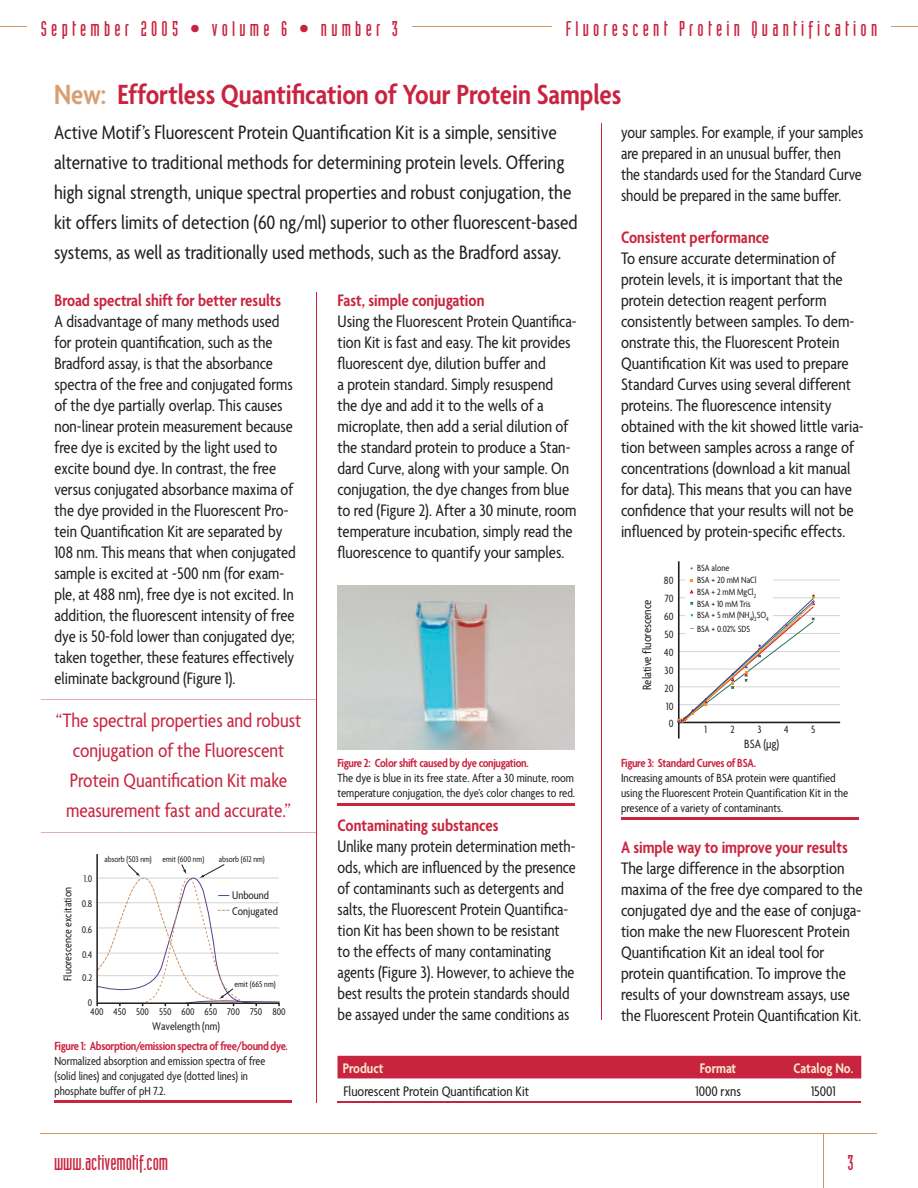
<style>
.page{position:relative;width:918px;height:1188px;background:#fff}
.page>*{position:absolute;margin:0;border:0;box-sizing:border-box;transform-origin:0 0}
.t1{font:600 condensed 30px "Agenda";color:#c9243f}
.t2{font:condensed 21px/30px "Agenda";color:#231f20}
.t3{font:condensed 21px/30px "Agenda";color:#c9243f;text-align:center}
.t4{font:21px "Industria Solid";letter-spacing:.2em;color:#c9243f}
.t5{font:21px "Industria Solid";color:#c9243f}
.t6{font:condensed 18px/21px "Agenda";color:#231f20}
.t7{font:condensed 18px/21px "Agenda";color:#231f20;scale:.96 1}
.t8{font:600 condensed 18px "Agenda";color:#c9243f}
.t9{font:condensed 15px "Agenda";color:#231f20}
.t10{font:600 condensed 15px "Agenda";color:#f7ecd0}
.t11{font:condensed 13.05px "Agenda";color:#231f20}
.t12{font:condensed 12.75px/15px "Agenda";color:#231f20}
.t13{font:600 condensed 12.75px "Agenda";letter-spacing:-.025em;color:#c9243f}
.t14{font:condensed 12.75px/15px "Agenda";color:#231f20;scale:.96 1}
.t15{font:condensed 12px/15.3px "Agenda";color:#231f20}
.t16{font:condensed 11.4px/18px "Agenda";color:#231f20;text-align:justify}
.t17{font:condensed 10.5px "Agenda";color:#231f20}
.t18{font:condensed 9.75px "Agenda";color:#231f20}
.t19{font:condensed 9px "Agenda";color:#231f20}
.s1{color:#d8a072}
</style>
<div class="page">
<hr style="left:0;top:26px;width:918px;height:1px;background:#ce9561">
<div style="left:27px;top:0;width:385px;height:54px;background:#fff"></div>
<hr style="left:40px;top:1134px;width:838px;height:1px;background:#ce9561">
<hr style="left:823px;top:1134px;width:1px;height:54px;background:#ce9561">
<hr style="left:602px;top:124px;width:1px;height:896px;background:#c9243f">
<svg style="left:96px;top:854px;width:184px;height:153px"></svg>
<hr style="left:54px;top:1100px;width:238px;height:3px;background:#c9243f">
<svg style="left:677px;top:562px;width:164px;height:176px"></svg>
<hr style="left:679px;top:580px;width:161px;height:1px;background:#d1d3d4">
<hr style="left:679px;top:598px;width:161px;height:1px;background:#d1d3d4">
<hr style="left:679px;top:615px;width:161px;height:1px;background:#d1d3d4">
<hr style="left:679px;top:633px;width:161px;height:1px;background:#d1d3d4">
<hr style="left:679px;top:651px;width:161px;height:1px;background:#d1d3d4">
<hr style="left:679px;top:669px;width:161px;height:1px;background:#d1d3d4">
<hr style="left:679px;top:704px;width:161px;height:1px;background:#d1d3d4">
<hr style="left:679px;top:687px;width:161px;height:1px;background:#d1d3d4">
<hr style="left:678px;top:561px;width:2px;height:178px;background:#231f20">
<hr style="left:679px;top:722px;width:161px;height:1px;background:#231f20">
<div style="left:685px;top:561px;width:88px;height:77px;background:#fff"></div>
<svg style="left:677px;top:590px;width:139px;height:133px"></svg>
<hr style="left:621px;top:817px;width:238px;height:3px;background:#c9243f">
<svg style="left:338px;top:749px;width:237px;height:1px"></svg>
<img style="left:338px;top:585px;width:237px;height:164px">
<hr style="left:338px;top:803px;width:237px;height:3px;background:#c9243f">
<hr style="left:316px;top:292px;width:1px;height:810px;background:#c9243f">
<div style="left:552px;top:0;width:339px;height:54px;background:#fff"></div>
<svg style="left:41px;top:699px;width:275px;height:1px"></svg>
<div style="left:338px;top:1056px;width:523px;height:22px;background:#c9243f"></div>
<hr style="left:338px;top:1101px;width:523px;height:2px;background:#c9243f">
<p class="t4" style="left:41px;top:21px;width:359px">September 2005 • volume 6 • number 3</p>
<p class="t4" style="left:566px;top:21px;width:313px">Fluorescent Protein Quantification</p>
<h1 class="t1" style="left:54px;top:82px;width:569px"><span class="s1">New:</span> Effortless Quantification of Your Protein Samples</h1>
<p class="t2" style="left:54px;top:118px;width:525px">Active Motif’s Fluorescent Protein Quantification Kit is a simple, sensitive alternative to traditional methods for determining protein levels. Offering high signal strength, unique spectral properties and robust conjugation, the kit offers limits of detection (60 ng/ml) superior to other fluorescent-based systems, as well as traditionally used methods, such as the Bradford assay.</p>
<p class="t8" style="left:54px;top:293px;width:228px">Broad spectral shift for better results</p>
<p class="t6" style="left:54px;top:312px;width:243px">A disadvantage of many methods used for protein quantification, such as the Bradford assay, is that the absorbance spectra of the free and conjugated forms of the dye partially overlap. This causes non-linear protein measurement because free dye is excited by the light used to excite bound dye. In contrast, the free versus conjugated absorbance maxima of the dye provided in the Fluorescent Pro&shy;tein Quantification Kit are separated by 108 nm. This means that when conjugated sample is excited at ~500 nm (for exam&shy;ple, at 488 nm), free dye is not excited. In addition, the fluorescent intensity of free dye is 50-fold lower than conjugated dye; taken together, these features effectively eliminate background (Figure 1).</p>
<p class="t3" style="left:56px;top:706px;width:247px">“The spectral properties and robust conjugation of the Fluorescent Protein Quantification Kit make measurement fast and accurate.”</p>
<p class="t15" style="left:61px;top:981px;width:95px;rotate:-90deg">Fluorescence excitation</p>
<p class="t17" style="left:84px;top:875px;width:10px">1.0</p>
<p class="t17" style="left:82px;top:899px;width:12px">0.8</p>
<p class="t17" style="left:82px;top:925px;width:12px">0.6</p>
<p class="t17" style="left:82px;top:951px;width:12px">0.4</p>
<p class="t17" style="left:82px;top:973px;width:12px">0.2</p>
<p class="t17" style="left:88px;top:998px;width:6px">0</p>
<p class="t19" style="left:104px;top:855px;width:101px">absorb (503 nm) emit (600 nm)</p>
<p class="t19" style="left:219px;top:855px;width:47px">absorb (612 nm)</p>
<p class="t15" style="left:232px;top:889px;width:47px">Unbound<br>Conjugated</p>
<p class="t19" style="left:235px;top:981px;width:43px">emit (665 nm)</p>
<p class="t17" style="left:114px;top:1007px;width:150px">450 500 550 600 650 700 750</p>
<p class="t17" style="left:91px;top:1007px;width:15px">400</p>
<p class="t17" style="left:272px;top:1007px;width:15px">800</p>
<p class="t15" style="left:152px;top:1019px;width:69px">Wavelength (nm)</p>
<p class="t8" style="left:338px;top:293px;width:149px">Fast, simple conjugation</p>
<p class="t6" style="left:337px;top:312px;width:241px">Using the Fluorescent Protein Quantifica&shy;tion Kit is fast and easy. The kit provides fluorescent dye, dilution buffer and<br>a protein standard. Simply resuspend the dye and add it to the wells of a microplate, then add a serial dilution of the standard protein to produce a Stan&shy;dard Curve, along with your sample. On conjugation, the dye changes from blue to red (Figure 2). After a 30 minute, room temperature incubation, simply read the fluorescence to quantify your samples.</p>
<p class="t13" style="left:338px;top:758px;width:193px">Figure 2: Color shift caused by dye conjugation.</p>
<p class="t12" style="left:338px;top:771px;width:239px">The dye is blue in its free state. After a 30 minute, room temperature conjugation, the dye’s color changes to red.</p>
<p class="t8" style="left:338px;top:818px;width:163px">Contaminating substances</p>
<p class="t7" style="left:337px;top:836px;width:250px">Unlike many protein determination meth&shy;ods, which are influenced by the presence of contaminants such as detergents and salts, the Fluorescent Protein Quantifica&shy;tion Kit has been shown to be resistant to the effects of many contaminating agents (Figure 3). However, to achieve the best results the protein standards should be assayed under the same conditions as</p>
<p class="t7" style="left:621px;top:123px;width:254px">your samples. For example, if your samples are prepared in an unusual buffer, then the standards used for the Standard Curve should be prepared in the same buffer.</p>
<p class="t8" style="left:621px;top:230px;width:150px">Consistent performance</p>
<p class="t6" style="left:621px;top:249px;width:244px">To ensure accurate determination of protein levels, it is important that the protein detection reagent perform consistently between samples. To dem&shy;onstrate this, the Fluorescent Protein Quantification Kit was used to prepare Standard Curves using several different proteins. The fluorescence intensity obtained with the kit showed little varia&shy;tion between samples across a range of concentrations (download a kit manual for data). This means that you can have confidence that your results will not be influenced by protein-specific effects.</p>
<p class="t16" style="left:664px;top:572px;width:11px">80<br>70<br>60<br>50<br>40<br>30</p>
<p class="t16" style="left:666px;top:698px;width:9px">10</p>
<p class="t18" style="left:697px;top:564px;width:34px">BSA alone</p>
<p class="t18" style="left:697px;top:576px;width:61px">BSA + 20 mM NaCl</p>
<p class="t18" style="left:697px;top:588px;width:61px">BSA + 2 mM MgCl<sub>2</sub></p>
<p class="t11" style="left:642px;top:690px;width:92px;rotate:-90deg">Relative fluorescence</p>
<p class="t18" style="left:697px;top:600px;width:55px">BSA + 10 mM Tris</p>
<p class="t18" style="left:697px;top:611px;width:73px">BSA + 5 mM (NH<sub>4</sub>)<sub>2</sub>SO<sub>4</sub></p>
<p class="t18" style="left:697px;top:625px;width:54px">BSA + 0.02% SDS</p>
<p class="t16" style="left:664px;top:680px;width:11px">20</p>
<p class="t16" style="left:669px;top:715px;width:6px">0</p>
<p class="t16" style="left:704px;top:721px;width:4px">1</p>
<p class="t16" style="left:730px;top:721px;width:6px">2</p>
<p class="t16" style="left:757px;top:721px;width:6px">3</p>
<p class="t16" style="left:784px;top:721px;width:6px">4</p>
<p class="t16" style="left:811px;top:721px;width:6px">5</p>
<p class="t11" style="left:744px;top:738px;width:37px">BSA (μg)</p>
<p class="t13" style="left:621px;top:758px;width:137px">Figure 3: Standard Curves of BSA.</p>
<p class="t12" style="left:621px;top:771px;width:229px">Increasing amounts of BSA protein were quantified using the Fluorescent Protein Quantification Kit in the presence of a variety of contaminants.</p>
<p class="t8" style="left:621px;top:840px;width:228px">A simple way to improve your results</p>
<p class="t6" style="left:621px;top:859px;width:243px">The large difference in the absorption maxima of the free dye compared to the conjugated dye and the ease of conjuga&shy;tion make the new Fluorescent Protein Quantification Kit an ideal tool for protein quantification. To improve the results of your downstream assays, use the Fluorescent Protein Quantification Kit.</p>
<p class="t13" style="left:54px;top:1041px;width:235px">Figure 1: Absorption/emission spectra of free/bound dye.</p>
<p class="t14" style="left:54px;top:1054px;width:221px">Normalized absorption and emission spectra of free (solid lines) and conjugated dye (dotted lines) in phosphate buffer of pH 7.2.</p>
<p class="t10" style="left:343px;top:1062px;width:42px">Product</p>
<p class="t10" style="left:700px;top:1062px;width:38px">Format</p>
<p class="t10" style="left:793px;top:1062px;width:61px">Catalog No.</p>
<p class="t9" style="left:344px;top:1085px;width:187px">Fluorescent Protein Quantification Kit</p>
<p class="t9" style="left:695px;top:1085px;width:47px">1000 rxns</p>
<p class="t9" style="left:811px;top:1085px;width:26px">15001</p>
<p class="t5" style="left:54px;top:1155px;width:116px">www.activemotif.com</p>
<p class="t4" style="left:847px;top:1155px;width:8px">3</p>
</div>
